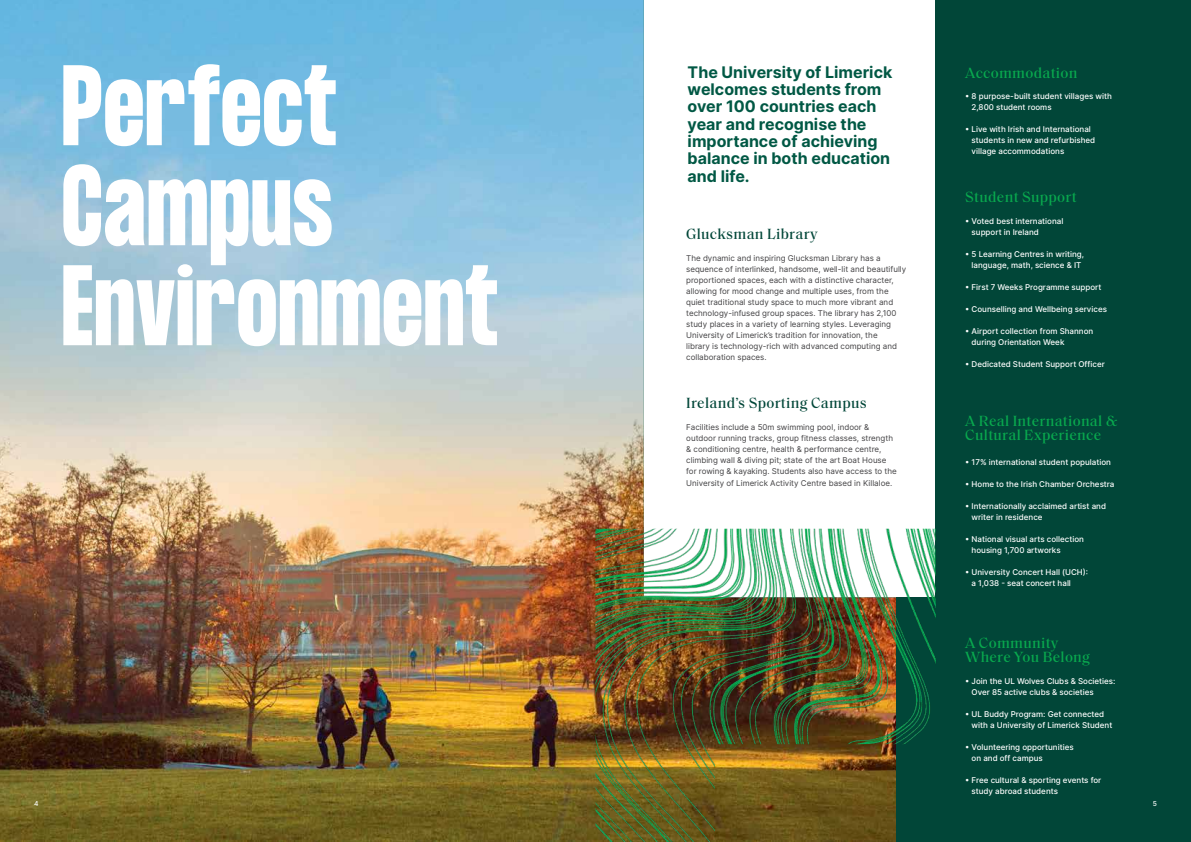
<style>
.page{position:relative;width:1191px;height:842px;background:#fff}
.page>*{position:absolute;margin:0;border:0;box-sizing:border-box;transform-origin:0 0}
.t1{font:700 100px/100px "Formula Condensed";letter-spacing:.02em;color:#fff}
.t2{font:700 16px/17.3px "Inter";color:#015844}
.t3{font:500 15px/14px "Saol Text";letter-spacing:.02em;color:#09a94e}
.t4{font:500 15px "Saol Text";letter-spacing:.02em;color:#014638}
.t5{font:500 8px/11px "Inter";color:#fff}
.t6{font:8px/11px "Inter";color:#414042}
.t7{font:500 6.7px "Inter";color:#fff}
</style>
<div class="page">
<div style="left:935px;top:0;width:256px;height:842px;background:#014638"></div>
<img style="left:0;top:0;width:906px;height:842px">
<img style="left:595px;top:529px;width:340px;height:313px">
<h1 class="t1" style="left:62px;top:61px;width:437px">Perfect<br>Campus<br>Environment</h1>
<h2 class="t2" style="left:687px;top:63px;width:206px">The University of Limerick welcomes students from over 100 countries each year and recognise the importance of achieving balance in both education and life.</h2>
<h3 class="t4" style="left:686px;top:223px;width:133px">Glucksman Library</h3>
<p class="t6" style="left:686px;top:253px;width:221px">The dynamic and inspiring Glucksman Library has a sequence of interlinked, handsome, well-lit and beautifully proportioned spaces, each with a distinctive character, allowing for mood change and multiple uses, from the quiet traditional study space to much more vibrant and technology-infused group spaces. The library has 2,100 study places in a variety of learning styles. Leveraging University of Limerick’s tradition for innovation, the<br>library is technology-rich with advanced computing and collaboration spaces.</p>
<h3 class="t4" style="left:686px;top:392px;width:182px">Ireland’s Sporting Campus</h3>
<p class="t6" style="left:686px;top:421px;width:212px">Facilities include a 50m swimming pool, indoor &amp; outdoor running tracks, group fitness classes, strength &amp; conditioning centre, health &amp; performance centre, climbing wall &amp; diving pit; state of the art Boat House for rowing &amp; kayaking. Students also have access to the</p>
<p class="t6" style="left:686px;top:477px;width:208px">University of Limerick Activity Centre based in Killaloe.</p>
<h3 class="t3" style="left:965px;top:64px;width:114px">Accommodation</h3>
<p class="t5" style="left:971px;top:91px;width:142px;text-indent:-6px">• 8 purpose-built student villages with<br>2,800 student rooms</p>
<p class="t5" style="left:971px;top:124px;width:125px;text-indent:-6px">• Live with Irish and International students in new and refurbished village accommodations</p>
<h3 class="t3" style="left:965px;top:189px;width:113px">Student Support</h3>
<p class="t5" style="left:971px;top:215px;width:93px;text-indent:-6px">• Voted best international support in Ireland</p>
<p class="t5" style="left:965px;top:248px;width:120px;text-align:center">• 5 Learning Centres in writing, language, math, science &amp; IT</p>
<p class="t5" style="left:965px;top:281px;width:138px">• First 7 Weeks Programme support</p>
<p class="t5" style="left:965px;top:303px;width:143px">• Counselling and Wellbeing services</p>
<p class="t5" style="left:971px;top:325px;width:123px;text-indent:-6px">• Airport collection from Shannon during Orientation Week</p>
<p class="t5" style="left:965px;top:358px;width:141px">• Dedicated Student Support Officer</p>
<h3 class="t3" style="left:965px;top:413px;width:154px">A Real International &amp;<br>Cultural Experience</h3>
<p class="t5" style="left:965px;top:456px;width:147px">• 17% international student population</p>
<p class="t5" style="left:965px;top:478px;width:151px">• Home to the Irish Chamber Orchestra</p>
<p class="t5" style="left:971px;top:500px;width:136px;text-indent:-6px">• Internationally acclaimed artist and writer in residence</p>
<p class="t5" style="left:971px;top:533px;width:114px;text-indent:-6px">• National visual arts collection housing 1,700 artworks</p>
<p class="t5" style="left:971px;top:566px;width:118px;text-indent:-6px">• University Concert Hall (UCH): a 1,038 - seat concert hall</p>
<h3 class="t3" style="left:965px;top:635px;width:126px">A Community<br>Where You Belong</h3>
<p class="t5" style="left:971px;top:675px;width:145px;text-indent:-6px">• Join the UL Wolves Clubs &amp; Societies:<br>Over 85 active clubs &amp; societies</p>
<p class="t5" style="left:971px;top:708px;width:142px;text-indent:-6px">• UL Buddy Program: Get connected with a University of Limerick Student</p>
<p class="t5" style="left:971px;top:741px;width:104px;text-indent:-6px">• Volunteering opportunities on and off campus</p>
<p class="t5" style="left:971px;top:774px;width:131px;text-indent:-6px">• Free cultural &amp; sporting events for study abroad students</p>
<p class="t7" style="left:34px;top:799px;width:6px">4</p>
<p class="t7" style="left:1152px;top:799px;width:6px">5</p>
</div>
